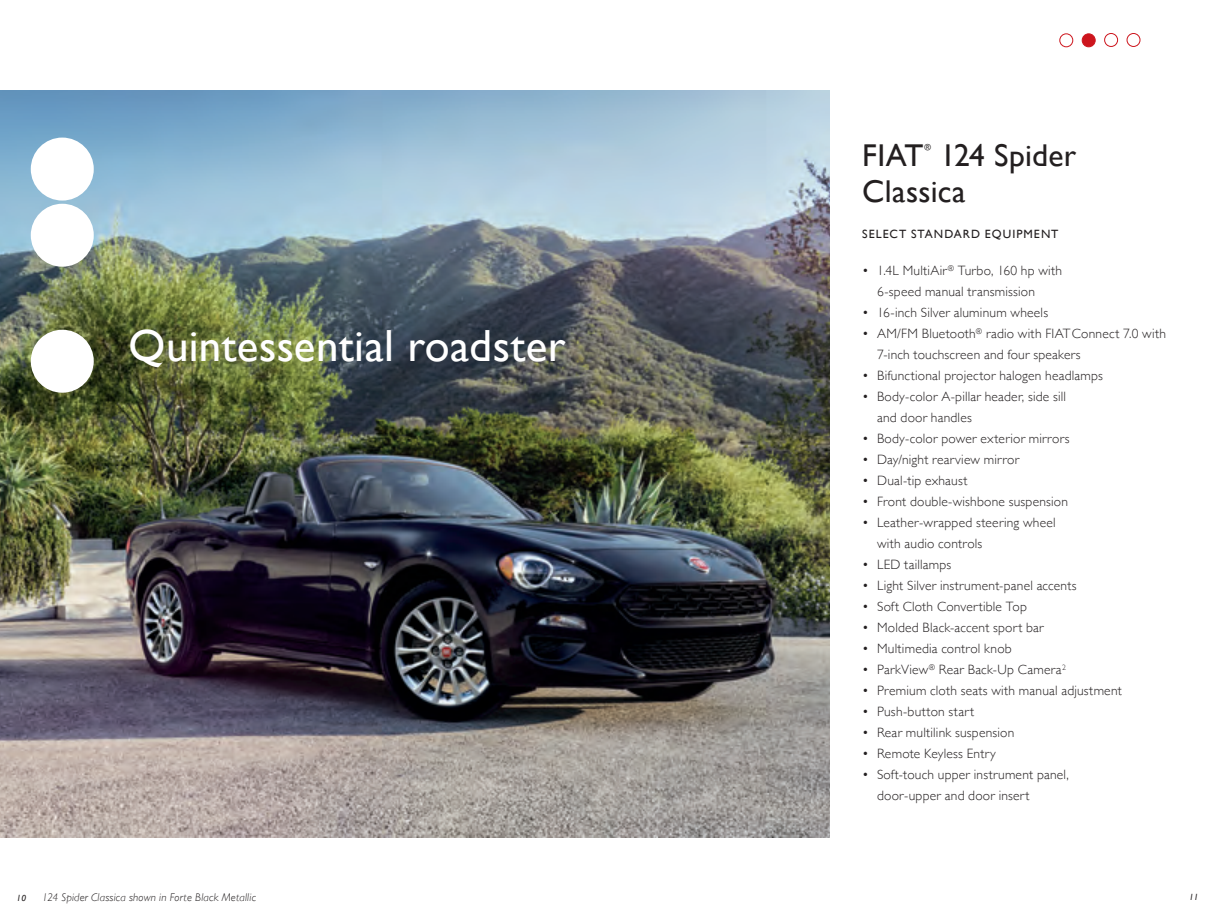
<style>
.page{position:relative;width:1215px;height:918px;background:#fff}
.page>*{position:absolute;margin:0;border:0;box-sizing:border-box;transform-origin:0 0}
.t1{font:45px "Gill Sans";letter-spacing:.01em;color:#fff}
.t2{font:31.5px/36px "Gill Sans";letter-spacing:.01em;color:#231f20}
.t3{font:300 13.5px/21px "Gill Sans";letter-spacing:.015em;color:#231f20}
.t4{font:12px "Gill Sans";letter-spacing:.085em;color:#231f20}
.t5{font:italic 300 11.25px "Gill Sans";letter-spacing:.015em;color:#231f20}
.t6{font:italic 9px "Gill Sans";color:#231f20}
.t7{font:8.7px "Gill Sans";color:#231f20}
</style>
<div class="page">
<img style="left:0;top:90px;width:830px;height:748px">
<div style="left:31px;top:204px;width:63px;height:63px;background:#fff;border-radius:50%"></div>
<div style="left:31px;top:138px;width:63px;height:63px;background:#fff;border-radius:50%"></div>
<div style="left:31px;top:330px;width:63px;height:63px;background:#fff;border-radius:50%"></div>
<div style="left:1104px;top:33px;width:14px;height:14px;border:1px solid #cd151d;border-radius:50%"></div>
<div style="left:1059px;top:33px;width:14px;height:14px;border:1px solid #cd151d;border-radius:50%"></div>
<div style="left:1082px;top:34px;width:13px;height:13px;background:#cd151d;border-radius:50%"></div>
<div style="left:1082px;top:33px;width:14px;height:14px;border:1px solid #cd151d;border-radius:50%"></div>
<div style="left:1127px;top:33px;width:13px;height:14px;border:1px solid #cd151d;border-radius:50%"></div>
<h1 class="t1" style="left:129px;top:319px;width:439px">Quintessential roadster</h1>
<h2 class="t2" style="left:862px;top:137px;width:216px;text-indent:78px">124 Spider<br>Classica</h2>
<p class="t4" style="left:862px;top:227px;width:198px">SELECT STANDARD EQUIPMENT</p>
<p class="t3" style="left:877px;top:260px;width:187px;text-indent:-15px">• 1.4L MultiAir<sup>®</sup> Turbo, 160 hp with<br>6-speed manual transmission</p>
<p class="t3" style="left:862px;top:302px;width:187px">• 16-inch Silver aluminum wheels</p>
<p class="t3" style="left:877px;top:323px;width:290px;text-indent:-15px">• AM/FM Bluetooth<sup>®</sup> radio with FIAT Connect 7.0 with<br>7-inch touchscreen and four speakers</p>
<p class="t3" style="left:862px;top:365px;width:242px">• Bifunctional projector halogen headlamps</p>
<p class="t3" style="left:877px;top:386px;width:190px;text-indent:-15px">• Body-color A-pillar header, side sill and door handles</p>
<p class="t3" style="left:862px;top:428px;width:209px">• Body-color power exterior mirrors</p>
<p class="t3" style="left:862px;top:449px;width:158px">• Day/night rearview mirror</p>
<p class="t3" style="left:862px;top:470px;width:107px">• Dual-tip exhaust</p>
<p class="t3" style="left:862px;top:491px;width:207px">• Front double-wishbone suspension</p>
<p class="t3" style="left:877px;top:512px;width:180px;text-indent:-15px">• Leather-wrapped steering wheel with audio controls</p>
<p class="t3" style="left:862px;top:554px;width:91px">• LED taillamps</p>
<p class="t3" style="left:862px;top:575px;width:216px">• Light Silver instrument-panel accents</p>
<p class="t3" style="left:862px;top:596px;width:166px">• Soft Cloth Convertible Top</p>
<p class="t3" style="left:862px;top:617px;width:183px">• Molded Black-accent sport bar</p>
<p class="t3" style="left:862px;top:638px;width:151px">• Multimedia control knob</p>
<p class="t3" style="left:862px;top:659px;width:205px">• ParkView<sup>®</sup> Rear Back-Up Camera<sup>2</sup></p>
<p class="t3" style="left:862px;top:680px;width:261px">• Premium cloth seats with manual adjustment</p>
<p class="t3" style="left:862px;top:701px;width:113px">• Push-button start</p>
<p class="t3" style="left:862px;top:722px;width:154px">• Rear multilink suspension</p>
<p class="t3" style="left:862px;top:743px;width:135px">• Remote Keyless Entry</p>
<p class="t3" style="left:877px;top:764px;width:193px;text-indent:-15px">• Soft-touch upper instrument panel, door-upper and door insert</p>
<h2 class="t2" style="left:862px;top:137px;width:63px">FIAT</h2>
<p class="t7" style="left:924px;top:142px;width:8px">®</p>
<p class="t5" style="left:42px;top:890px;width:215px">124 Spider Classica shown in Forte Black Metallic</p>
<p class="t6" style="left:17px;top:892px;width:11px">10</p>
<p class="t6" style="left:1189px;top:892px;width:11px">11</p>
</div>
